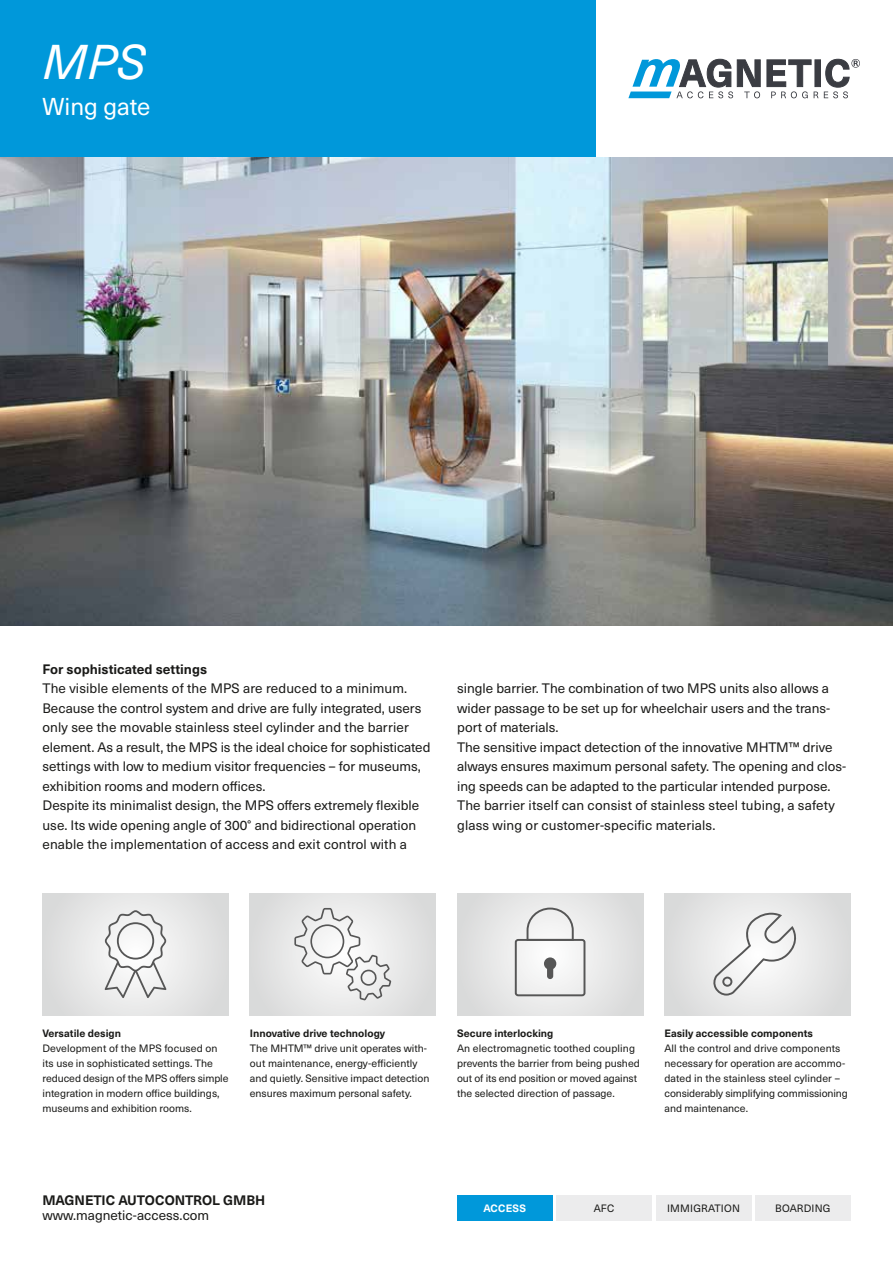
<style>
.page{position:relative;width:893px;height:1263px;background:#fff}
.page>*{position:absolute;margin:0;border:0;box-sizing:border-box;transform-origin:0 0}
.t1{font:italic 48px "Neue Haas Unica Pro";color:#fff}
.t2{font:24px "Neue Haas Unica Pro";color:#fff}
.t3{font:13.5px/19.5px "Neue Haas Unica Pro";color:#1a1a18}
.t4{font:700 13.5px "Neue Haas Unica Pro";color:#1a1a18}
.t5{font:10.5px/15px "Neue Haas Unica Pro";color:#1a1a18}
.t6{font:700 10.5px "Neue Haas Unica Pro";color:#1a1a18}
.t7{font:10.5px "Neue Haas Unica Pro";letter-spacing:.02em;color:#1a1a18}
.t8{font:700 10.5px "Neue Haas Unica Pro";letter-spacing:.02em;color:#fff}
</style>
<div class="page">
<div style="left:457px;top:1195px;width:95px;height:25px;background:#0098da"></div>
<div style="left:556px;top:1195px;width:96px;height:25px;background:#ececed"></div>
<div style="left:656px;top:1195px;width:95px;height:25px;background:#ececed"></div>
<div style="left:755px;top:1195px;width:95px;height:25px;background:#ececed"></div>
<div style="left:815px;top:60px;width:5px;height:27px;background:#3a3c42"></div>
<svg style="left:628px;top:59px;width:132px;height:39px"></svg>
<svg style="left:767px;top:60px;width:51px;height:38px"></svg>
<svg style="left:824px;top:59px;width:36px;height:39px"></svg>
<div style="left:0;top:0;width:595px;height:157px;background:#0098da"></div>
<div style="left:250px;top:893px;width:186px;height:122px;background:#e1e2e2"></div>
<svg style="left:294px;top:908px;width:97px;height:92px"></svg>
<img style="left:0;top:157px;width:893px;height:468px">
<div style="left:43px;top:893px;width:186px;height:122px;background:#e4e4e4"></div>
<svg style="left:105px;top:910px;width:61px;height:88px"></svg>
<svg style="left:457px;top:893px;width:186px;height:122px"></svg>
<svg style="left:527px;top:907px;width:47px;height:32px"></svg>
<div style="left:515px;top:939px;width:70px;height:57px;border:2px solid #565656;border-radius:2px"></div>
<svg style="left:544px;top:957px;width:12px;height:22px"></svg>
<div style="left:664px;top:893px;width:186px;height:122px;background:#e2e2e2"></div>
<svg style="left:709px;top:907px;width:96px;height:91px"></svg>
<h1 class="t1" style="left:43px;top:34px;width:105px">MPS</h1>
<h2 class="t2" style="left:43px;top:92px;width:109px">Wing gate</h2>
<p class="t4" style="left:43px;top:661px;width:166px">For sophisticated settings</p>
<p class="t3" style="left:43px;top:679px;width:389px">The visible elements of the MPS are reduced to a minimum.<br>Because the control system and drive are fully integrated, users only see the movable stainless steel cylinder and the barrier element. As a result, the MPS is the ideal choice for sophisticated settings with low to medium visitor frequencies – for museums, exhibition rooms and modern offices.<br>Despite its minimalist design, the MPS offers extremely flexible use. Its wide opening angle of 300° and bidirectional operation enable the implementation of access and exit control with a</p>
<p class="t3" style="left:457px;top:679px;width:391px">single barrier. The combination of two MPS units also allows a wider passage to be set up for wheelchair users and the trans&shy;port of materials.<br>The sensitive impact detection of the innovative MHTM™ drive always ensures maximum personal safety. The opening and clos&shy;ing speeds can be adapted to the particular intended purpose.<br>The barrier itself can consist of stainless steel tubing, a safety glass wing or customer-specific materials.</p>
<p class="t6" style="left:43px;top:1027px;width:80px">Versatile design</p>
<p class="t5" style="left:43px;top:1041px;width:188px">Development of the MPS focused on its use in sophisticated settings. The reduced design of the MPS offers simple integration in modern office buildings, museums and exhibition rooms.</p>
<p class="t6" style="left:250px;top:1027px;width:137px">Innovative drive technology</p>
<p class="t5" style="left:250px;top:1041px;width:181px">The MHTM™ drive unit operates with&shy;out maintenance, energy-efficiently and quietly. Sensitive impact detection ensures maximum personal safety.</p>
<p class="t6" style="left:457px;top:1027px;width:98px">Secure interlocking</p>
<p class="t5" style="left:457px;top:1041px;width:184px">An electromagnetic toothed coupling prevents the barrier from being pushed out of its end position or moved against the selected direction of passage.</p>
<p class="t6" style="left:664px;top:1027px;width:150px">Easily accessible components</p>
<p class="t5" style="left:664px;top:1041px;width:185px">All the control and drive components necessary for operation are accommo&shy;dated in the stainless steel cylinder – considerably simplifying commissioning and maintenance.</p>
<p class="t4" style="left:43px;top:1192px;width:224px">MAGNETIC AUTOCONTROL GMBH</p>
<p class="t3" style="left:43px;top:1206px;width:168px">www.magnetic-access.com</p>
<p class="t8" style="left:483px;top:1201px;width:44px">ACCESS</p>
<p class="t5" style="left:594px;top:1201px;width:22px">AFC</p>
<p class="t7" style="left:667px;top:1202px;width:74px">IMMIGRATION</p>
<p class="t7" style="left:775px;top:1202px;width:57px">BOARDING</p>
</div>
